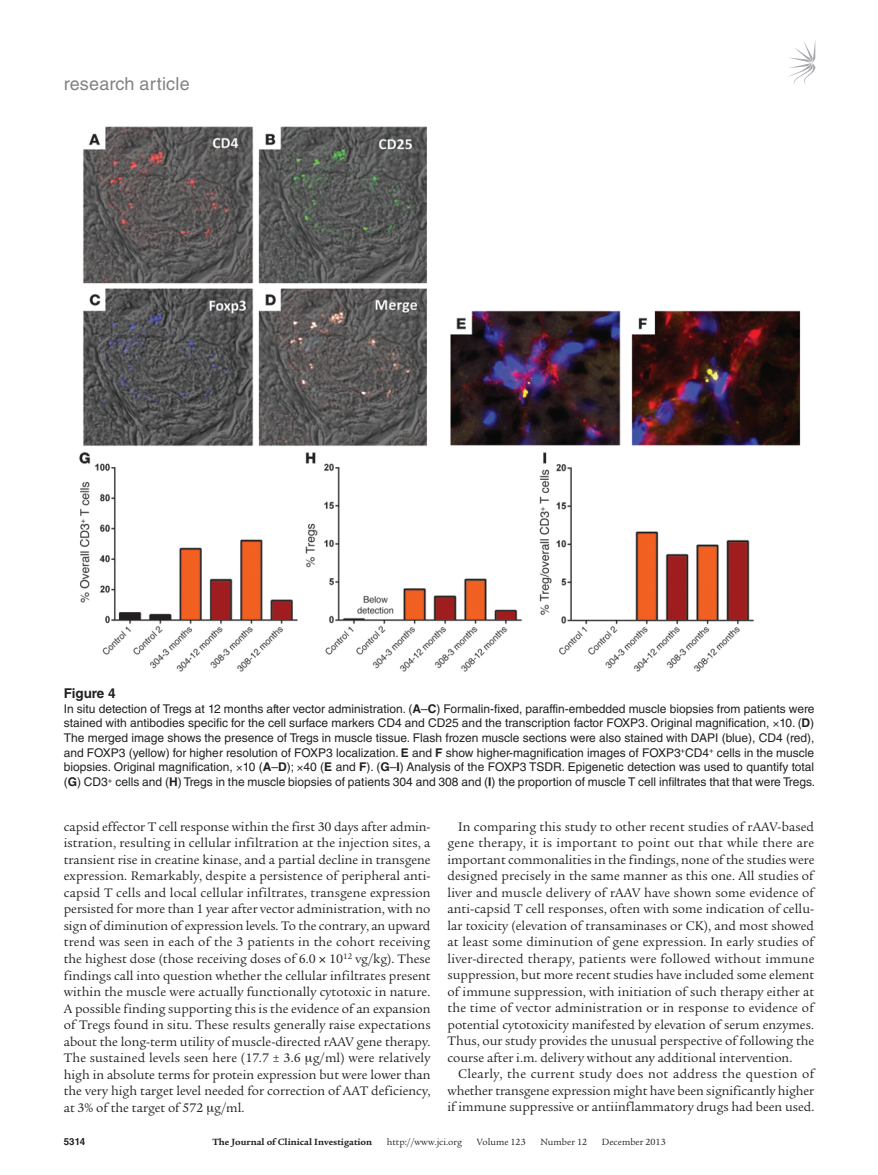
<style>
.page{position:relative;width:878px;height:1175px;background:#fff}
.page>*{position:absolute;margin:0;border:0;box-sizing:border-box;transform-origin:0 0}
.t1{font:18px "Helvetica LT Std";letter-spacing:.01em;color:#808285}
.t2{font:13.5px/16.5px "Legacy Serif Std";color:#231f20;text-align:justify}
.t3{font:700 13.5px "Helvetica LT Std";color:#231f20}
.t4{font:12px/14.7px "Helvetica LT Std";color:#231f20;text-align:justify}
.t5{font:9.75px "Legacy Serif Std";color:#231f20}
.t6{font:700 9.75px "Legacy Serif Std";color:#231f20}
.t7{font:700 9.75px "Helvetica LT Std";color:#231f20}
.s1{font-weight:700}
</style>
<div class="page">
<svg style="left:789px;top:42px;width:26px;height:43px"></svg>
<img style="left:79px;top:126px;width:722px;height:546px">
<h1 class="t1" style="left:64px;top:73px;width:127px">research article</h1>
<p class="t3" style="left:64px;top:685px;width:53px">Figure 4</p>
<p class="t4" style="left:64px;top:701px;width:752px">In situ detection of Tregs at 12 months after vector administration. (<span class="s1">A</span>–<span class="s1">C</span>) Formalin-fixed, paraffin-embedded muscle biopsies from patients were stained with antibodies specific for the cell surface markers CD4 and CD25 and the transcription factor FOXP3. Original magnification, 10. (<span class="s1">D</span>)<br>The merged image shows the presence of Tregs in muscle tissue. Flash frozen muscle sections were also stained with DAPI (blue), CD4 (red), and FOXP3 (yellow) for higher resolution of FOXP3 localization. <span class="s1">E</span> and <span class="s1">F</span> show higher-magnification images of FOXP3<sup>+</sup>CD4<sup>+</sup> cells in the muscle biopsies. Original magnification, 10 (<span class="s1">A</span>–<span class="s1">D</span>); 40 (<span class="s1">E</span> and <span class="s1">F</span>). (<span class="s1">G</span>–<span class="s1">I</span>) Analysis of the FOXP3 TSDR. Epigenetic detection was used to quantify total (<span class="s1">G</span>) CD3<sup>+</sup> cells and (<span class="s1">H</span>) Tregs in the muscle biopsies of patients 304 and 308 and (<span class="s1">I</span>) the proportion of muscle T cell infiltrates that that were Tregs.</p>
<p class="t2" style="left:64px;top:818px;width:368px">capsid effector T cell response within the first 30 days after admin&shy;istration, resulting in cellular infiltration at the injection sites, a transient rise in creatine kinase, and a partial decline in transgene expression. Remarkably, despite a persistence of peripheral anti&shy;capsid T cells and local cellular infiltrates, transgene expression persisted for more than 1 year after vector administration, with no sign of diminution of expression levels. To the contrary, an upward trend was seen in each of the 3 patients in the cohort receiving the highest dose (those receiving doses of 6.0 10<sup>12</sup> vg/kg). These findings call into question whether the cellular infiltrates present within the muscle were actually functionally cytotoxic in nature.<br>A possible finding supporting this is the evidence of an expansion of Tregs found in situ. These results generally raise expectations about the long-term utility of muscle-directed rAAV gene therapy.<br>The sustained levels seen here (17.7 ± 3.6 g/ml) were relatively high in absolute terms for protein expression but were lower than the very high target level needed for correction of AAT deficiency, at 3% of the target of 572 g/ml.</p>
<p class="t2" style="left:447px;top:818px;width:368px;text-indent:11px">In comparing this study to other recent studies of rAAV-based gene therapy, it is important to point out that while there are important commonalities in the findings, none of the studies were designed precisely in the same manner as this one. All studies of liver and muscle delivery of rAAV have shown some evidence of anti-capsid T cell responses, often with some indication of cellu&shy;lar toxicity (elevation of transaminases or CK), and most showed at least some diminution of gene expression. In early studies of liver-directed therapy, patients were followed without immune suppression, but more recent studies have included some element of immune suppression, with initiation of such therapy either at the time of vector administration or in response to evidence of potential cytotoxicity manifested by elevation of serum enzymes.<br>Thus, our study provides the unusual perspective of following the course after i.m. delivery without any additional intervention.</p>
<p class="t2" style="left:447px;top:1066px;width:368px;text-indent:11px">Clearly, the current study does not address the question of whether transgene expression might have been significantly higher if immune suppressive or antiinflammatory drugs had been used.</p>
<p class="t7" style="left:64px;top:1135px;width:23px">5314</p>
<p class="t6" style="left:212px;top:1135px;width:161px">The Journal of Clinical Investigation</p>
<p class="t5" style="left:387px;top:1136px;width:77px">http://www.jci.org</p>
<p class="t5" style="left:477px;top:1136px;width:50px">Volume 123</p>
<p class="t5" style="left:540px;top:1136px;width:48px">Number 12</p>
<p class="t5" style="left:602px;top:1136px;width:65px">December 2013</p>
</div>
